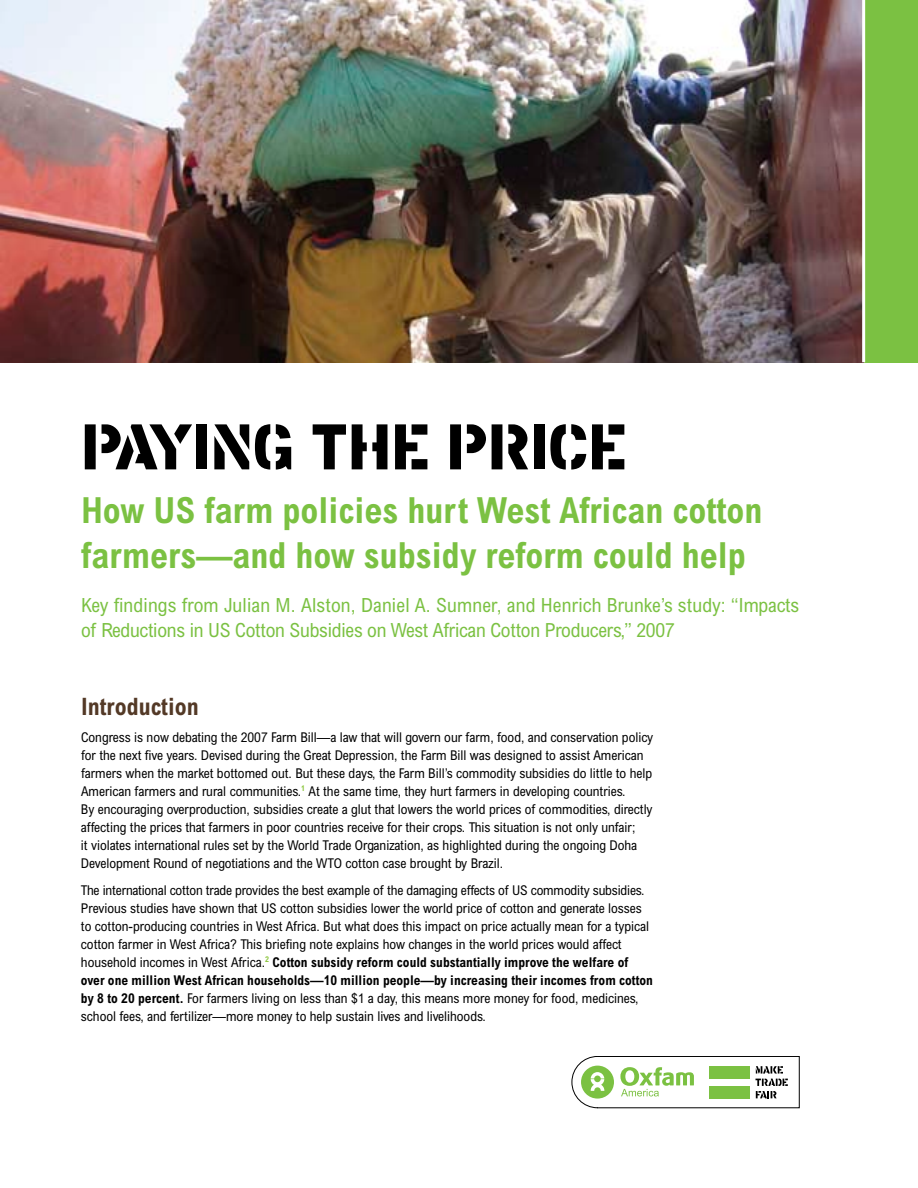
<style>
.page{position:relative;width:918px;height:1188px;background:#fff}
.page>*{position:absolute;margin:0;border:0;box-sizing:border-box;transform-origin:0 0}
.t1{font:63px "Brassplate";color:#000}
.t2{font:700 condensed 36px/45px "Arial";color:#7bc142}
.t3{font:700 condensed 24px "Arial";color:#533926}
.t4{font:condensed 19.5px/25.5px "Arial";letter-spacing:-.01em;color:#7bc142}
.t5{font:condensed 13.5px/18px "Arial";color:#000}
.s1{font-weight:700}
</style>
<div class="page">
<img style="left:0;top:1px;width:862px;height:361px">
<div style="left:864px;top:0;width:54px;height:362px;background:#7bc142"></div>
<svg style="left:572px;top:1056px;width:228px;height:52px"></svg>
<hr style="left:862px;top:0;width:3px;height:362px;background:#fff">
<h1 class="t1" style="left:81px;top:410px;width:547px">PAYING THE PRICE</h1>
<h2 class="t2" style="left:81px;top:488px;width:683px">How US farm policies hurt West African cotton farmers—and how subsidy reform could help</h2>
<h3 class="t4" style="left:81px;top:592px;width:720px">Key findings from Julian M. Alston, Daniel A. Sumner, and Henrich Brunke’s study: “Impacts of Reductions in US Cotton Subsidies on West African Cotton Producers,” 2007</h3>
<h3 class="t3" style="left:81px;top:692px;width:119px">Introduction</h3>
<p class="t5" style="left:81px;top:728px;width:574px">Congress is now debating the 2007 Farm Bill—a law that will govern our farm, food, and conservation policy for the next five years. Devised during the Great Depression, the Farm Bill was designed to assist American farmers when the market bottomed out. But these days, the Farm Bill’s commodity subsidies do little to help American farmers and rural communities.<sup>1</sup> At the same time, they hurt farmers in developing countries.<br>By encouraging overproduction, subsidies create a glut that lowers the world prices of commodities, directly affecting the prices that farmers in poor countries receive for their crops. This situation is not only unfair;<br>it violates international rules set by the World Trade Organization, as highlighted during the ongoing Doha Development Round of negotiations and the WTO cotton case brought by Brazil.</p>
<p class="t5" style="left:81px;top:881px;width:574px">The international cotton trade provides the best example of the damaging effects of US commodity subsidies.<br>Previous studies have shown that US cotton subsidies lower the world price of cotton and generate losses to cotton-producing countries in West Africa. But what does this impact on price actually mean for a typical cotton farmer in West Africa? This briefing note explains how changes in the world prices would affect household incomes in West Africa.<sup>2</sup> <span class="s1">Cotton subsidy reform could substantially improve the welfare of over one million West African households—10 million people—by increasing their incomes from cotton by 8 to 20 percent.</span> For farmers living on less than $1 a day, this means more money for food, medicines, school fees, and fertilizer—more money to help sustain lives and livelihoods.</p>
</div>
